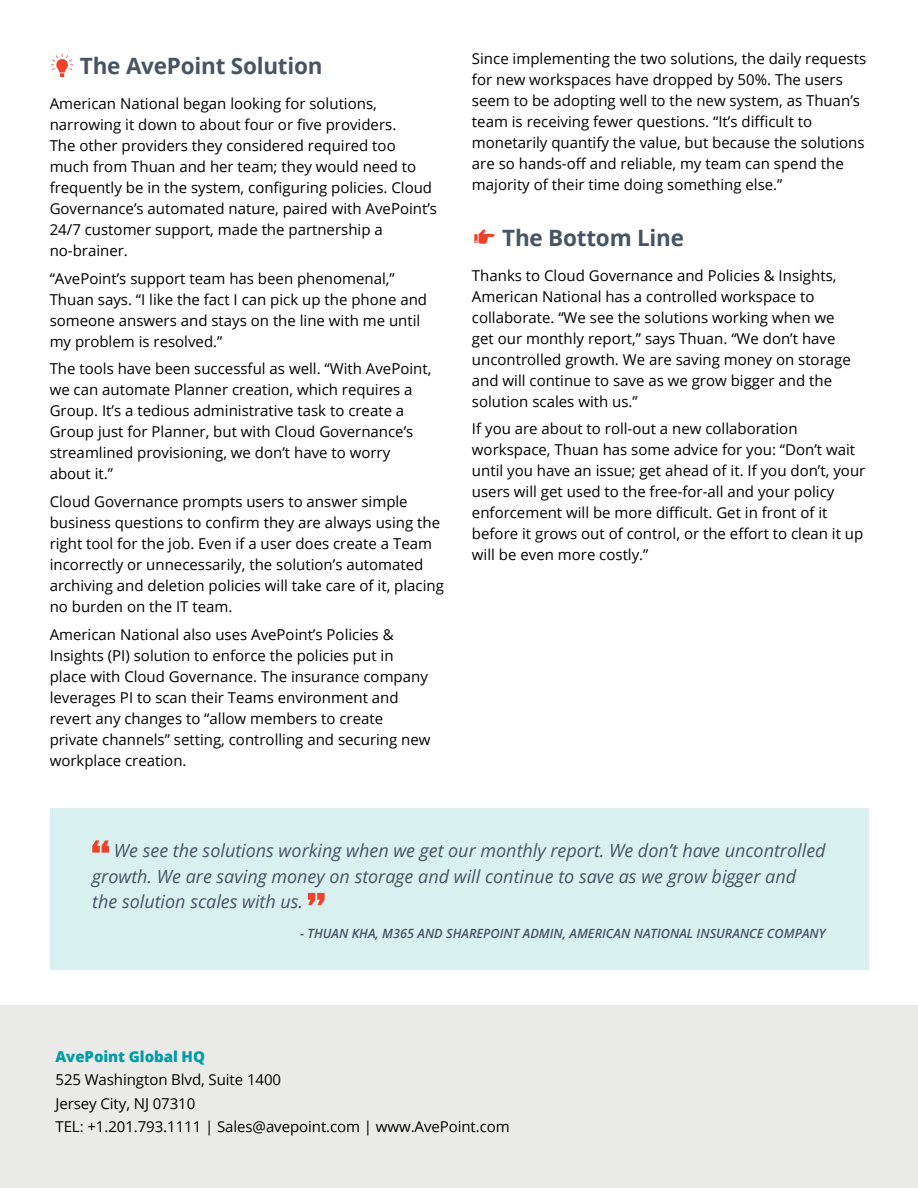
<style>
.page{position:relative;width:918px;height:1188px;background:#fff}
.page>*{position:absolute;margin:0;border:0;box-sizing:border-box;transform-origin:0 0}
.t1{font:700 22.5px "Open Sans";letter-spacing:-.01em;color:#465464}
.t2{font:italic 18px/25.5px "Open Sans";color:#465464}
.t3{font:15px/21px "Open Sans";color:#000}
.t4{font:800 15px "Open Sans";letter-spacing:-.005em;color:#009ca7}
.t5{font:italic 600 12.75px "Open Sans";color:#465464}
</style>
<div class="page">
<svg style="left:51px;top:54px;width:22px;height:23px"></svg>
<svg style="left:474px;top:230px;width:21px;height:14px"></svg>
<div style="left:0;top:1006px;width:918px;height:182px;background:#eaeae8"></div>
<div style="left:50px;top:808px;width:818px;height:162px;background:#d9f0f1"></div>
<svg style="left:92px;top:840px;width:17px;height:13px"></svg>
<svg style="left:308px;top:893px;width:17px;height:12px"></svg>
<h1 class="t1" style="left:80px;top:50px;width:244px">The AvePoint Solution</h1>
<p class="t3" style="left:50px;top:93px;width:389px">American National began looking for solutions, narrowing it down to about four or five providers.<br>The other providers they considered required too much from Thuan and her team; they would need to frequently be in the system, configuring policies. Cloud Governance’s automated nature, paired with AvePoint’s 24/7 customer support, made the partnership a no-brainer.</p>
<p class="t3" style="left:50px;top:267px;width:379px">“AvePoint’s support team has been phenomenal,” Thuan says. “I like the fact I can pick up the phone and someone answers and stays on the line with me until my problem is resolved.”</p>
<p class="t3" style="left:50px;top:358px;width:383px">The tools have been successful as well. “With AvePoint, we can automate Planner creation, which requires a Group. It’s a tedious administrative task to create a Group just for Planner, but with Cloud Governance’s streamlined provisioning, we don’t have to worry about it.”</p>
<p class="t3" style="left:50px;top:491px;width:396px">Cloud Governance prompts users to answer simple business questions to confirm they are always using the right tool for the job. Even if a user does create a Team incorrectly or unnecessarily, the solution’s automated archiving and deletion policies will take care of it, placing no burden on the IT team.</p>
<p class="t3" style="left:50px;top:624px;width:382px">American National also uses AvePoint’s Policies &amp; Insights (PI) solution to enforce the policies put in place with Cloud Governance. The insurance company leverages PI to scan their Teams environment and revert any changes to “allow members to create private channels” setting, controlling and securing new workplace creation.</p>
<p class="t3" style="left:472px;top:48px;width:396px">Since implementing the two solutions, the daily requests for new workspaces have dropped by 50%. The users seem to be adopting well to the new system, as Thuan’s team is receiving fewer questions. “It’s difficult to monetarily quantify the value, but because the solutions are so hands-off and reliable, my team can spend the majority of their time doing something else.”</p>
<h1 class="t1" style="left:502px;top:222px;width:183px">The Bottom Line</h1>
<p class="t3" style="left:472px;top:264px;width:380px">Thanks to Cloud Governance and Policies &amp; Insights, American National has a controlled workspace to collaborate. “We see the solutions working when we get our monthly report,” says Thuan. “We don’t have uncontrolled growth. We are saving money on storage and will continue to save as we grow bigger and the solution scales with us.”</p>
<p class="t3" style="left:472px;top:418px;width:395px">If you are about to roll-out a new collaboration workspace, Thuan has some advice for you: “Don’t wait until you have an issue; get ahead of it. If you don’t, your users will get used to the free-for-all and your policy enforcement will be more difficult. Get in front of it before it grows out of control, or the effort to clean it up will be even more costly.”</p>
<p class="t2" style="left:92px;top:837px;width:735px;text-indent:22px">We see the solutions working when we get our monthly report. We don’t have uncontrolled growth. We are saving money on storage and will continue to save as we grow bigger and the solution scales with us.</p>
<p class="t5" style="left:300px;top:924px;width:527px">- THUAN KHA, M365 AND SHAREPOINT ADMIN, AMERICAN NATIONAL INSURANCE COMPANY</p>
<p class="t4" style="left:56px;top:1045px;width:151px">AvePoint Global HQ</p>
<p class="t3" style="left:56px;top:1068px;width:456px;line-height:23.2px">525 Washington Blvd, Suite 1400<br>Jersey City, NJ 07310<br>TEL: +1.201.793.1111 | Sales@avepoint.com | www.AvePoint.com</p>
</div>
